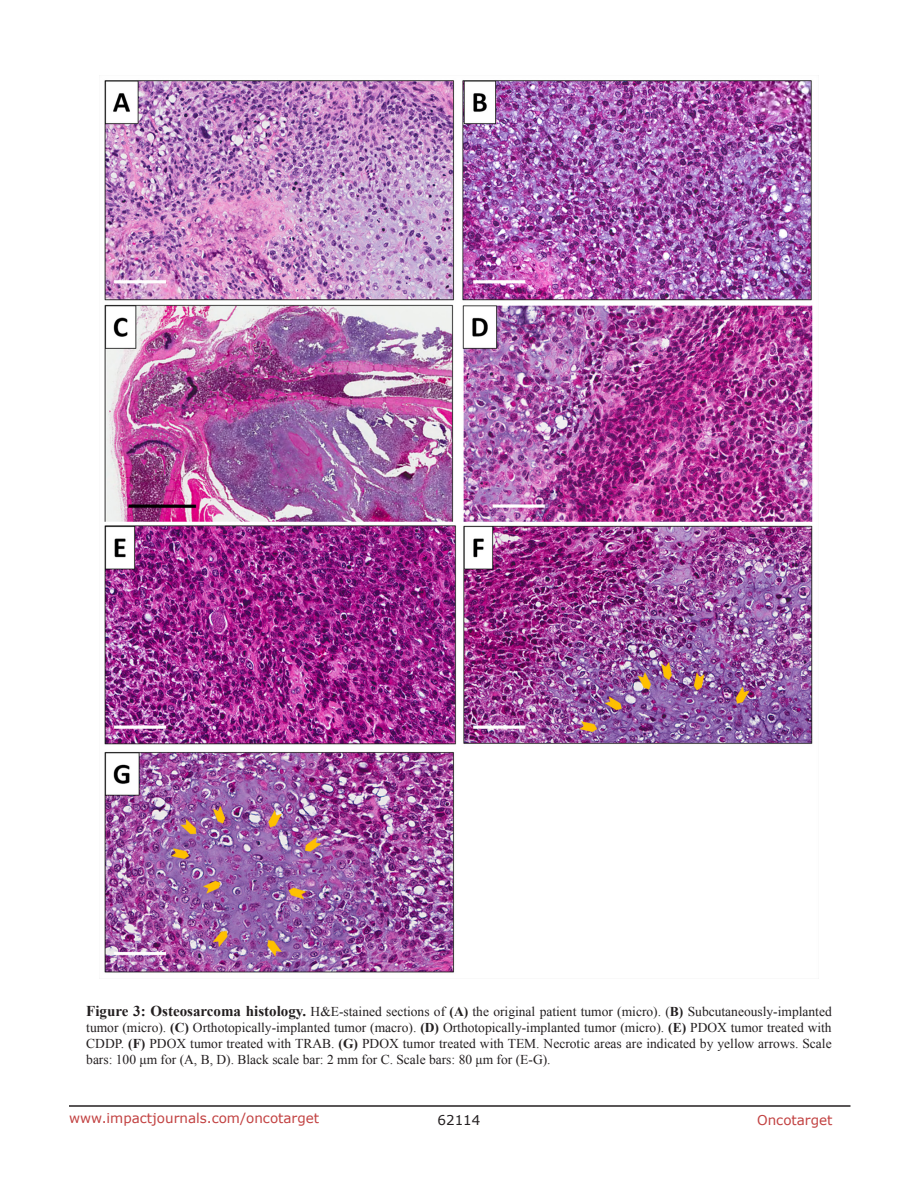
<style>
.page{position:relative;width:918px;height:1188px;background:#fff}
.page>*{position:absolute;margin:0;border:0;box-sizing:border-box;transform-origin:0 0}
.figuretext{font:13.5px/16.2px "Times New Roman";color:#231f20;text-align:justify}
.t1{font:13.5px "Verdana";color:#c24141}
.t2{font:13.5px "Verdana";color:#231f20}
.s1{font-weight:700;font-size:15px}
.s2{font-weight:700}
</style>
<div class="page">
<hr style="left:69px;top:1105px;width:781px;height:2px;background:#231f20">
<img style="left:104px;top:80px;width:709px;height:893px">
<p class="figuretext" style="left:86px;top:1003px;width:747px"><span class="s1">Figure 3: Osteosarcoma histology.</span> H&amp;E-stained sections of <span class="s2">(A)</span> the original patient tumor (micro). (<span class="s2">B)</span> Subcutaneously-implanted tumor (micro). <span class="s2">(C)</span> Orthotopically-implanted tumor (macro). <span class="s2">(D)</span> Orthotopically-implanted tumor (micro). <span class="s2">(E)</span> PDOX tumor treated with CDDP. <span class="s2">(F)</span> PDOX tumor treated with TRAB. <span class="s2">(G)</span> PDOX tumor treated with TEM. Necrotic areas are indicated by yellow arrows. Scale bars: 100 μm for (A, B, D). Black scale bar: 2 mm for C. Scale bars: 80 μm for (E-G).</p>
<p class="t1" style="left:69px;top:1109px;width:252px">www.impactjournals.com/oncotarget</p>
<p class="t2" style="left:438px;top:1111px;width:44px">62114</p>
<p class="t1" style="left:757px;top:1111px;width:77px">Oncotarget</p>
</div>
